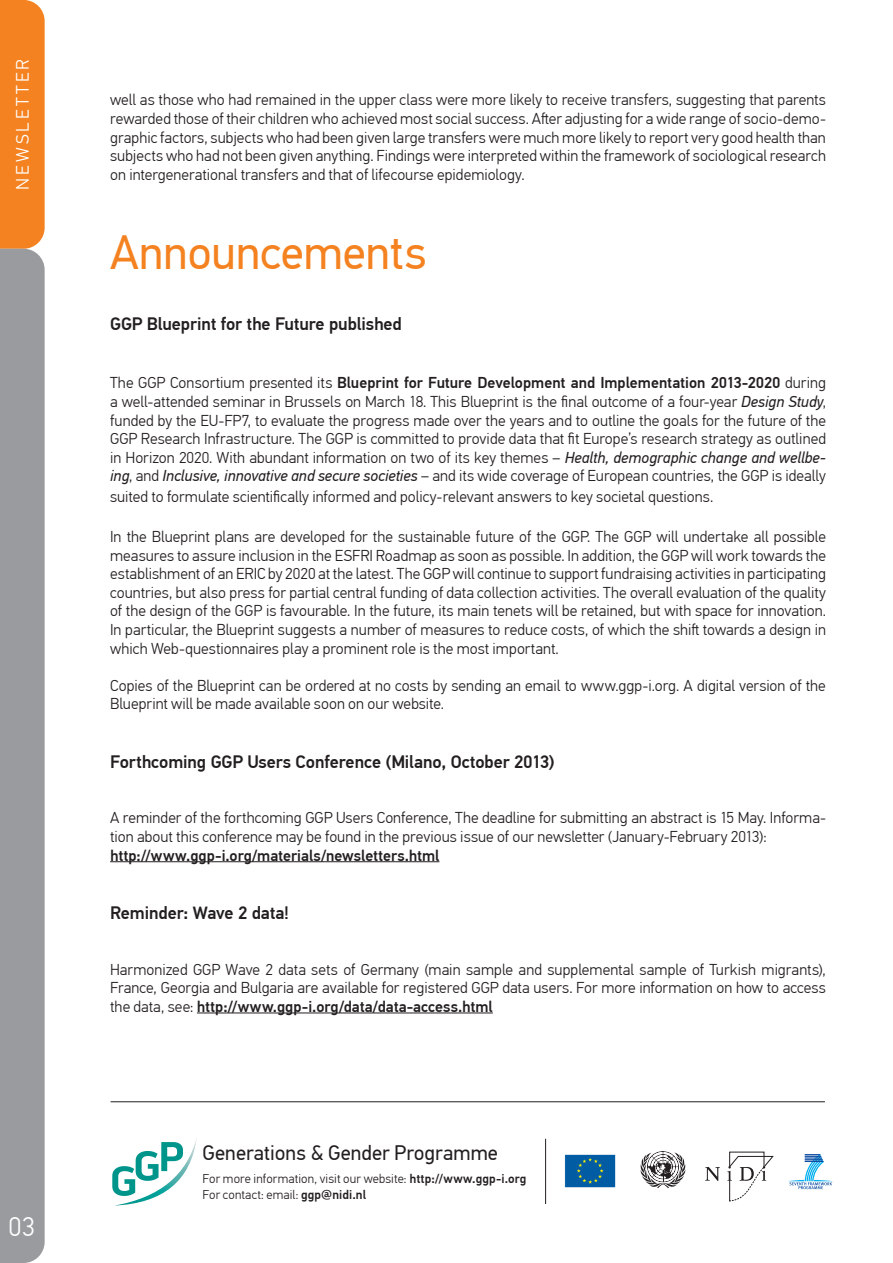
<style>
.page{position:relative;width:893px;height:1263px;background:#fff}
.page>*{position:absolute;margin:0;border:0;box-sizing:border-box;transform-origin:0 0}
.t1{font:48px "PF Din Text Pro";letter-spacing:-.005em;color:#f58220}
.t2{font:300 27px "PF Din Text Pro";color:#fff}
.t3{font:21px "PF Din Text Pro";color:#231f20}
.Abstract{font:500 18px "PF Din Text Pro";letter-spacing:-.01em;color:#231f20}
.t4{font:300 18px "PF Din Text Pro";letter-spacing:.155em;color:#fff}
.Abstract-2{font:300 15.75px/18.6px "PF Din Text Pro";color:#231f20;text-align:justify}
.Abstract-3{font:500 15.75px "PF Din Text Pro";color:#231f20}
.t5{font:300 12.75px "PF Din Text Pro";letter-spacing:.01em;color:#231f20}
.s1{font-weight:500}
.s2{font-weight:400;font-style:italic}
</style>
<div class="page">
<img style="left:118px;top:1140px;width:79px;height:65px">
<svg style="left:112px;top:1142px;width:71px;height:54px"></svg>
<svg style="left:788px;top:1154px;width:45px;height:35px"></svg>
<div style="left:564px;top:1154px;width:52px;height:34px;background:#015ca3"></div>
<div style="left:564px;top:1154px;width:52px;height:34px;border:1px solid #fff"></div>
<svg style="left:577px;top:1158px;width:27px;height:26px"></svg>
<svg style="left:641px;top:1151px;width:44px;height:37px"></svg>
<svg style="left:705px;top:1167px;width:15px;height:14px"></svg>
<svg style="left:727px;top:1156px;width:47px;height:45px"></svg>
<hr style="left:545px;top:1139px;width:1px;height:65px;background:#231f20">
<div style="left:0;top:0;width:45px;height:249px;background:#f58220"></div>
<div style="left:0;top:249px;width:45px;height:1014px;background:#999b9e"></div>
<hr style="left:111px;top:1101px;width:714px;height:1px;background:#231f20">
<hr style="left:110px;top:861px;width:329px;height:1px;background:#231f20">
<hr style="left:197px;top:1012px;width:296px;height:1px;background:#231f20">
<p class="t4" style="left:12px;top:190px;width:132px;rotate:-90deg">NEWSLETTER</p>
<p class="t2" style="left:9px;top:1211px;width:28px">03</p>
<p class="Abstract-2" style="left:110px;top:91px;width:717px">well as those who had remained in the upper class were more likely to receive transfers, suggesting that parents rewarded those of their children who achieved most social success. After adjusting for a wide range of socio-demo&shy;graphic factors, subjects who had been given large transfers were much more likely to report very good health than subjects who had not been given anything. Findings were interpreted within the framework of sociological research on intergenerational transfers and that of lifecourse epidemiology.</p>
<p class="t1" style="left:110px;top:225px;width:318px">Announcements</p>
<p class="Abstract" style="left:110px;top:313px;width:293px">GGP Blueprint for the Future published</p>
<p class="Abstract-2" style="left:110px;top:374px;width:717px">The GGP Consortium presented its <span class="s1">Blueprint for Future Development and Implementation 2013-2020</span> during a well-attended seminar in Brussels on March 18. This Blueprint is the final outcome of a four-year <span class="s2">Design Study</span>, funded by the EU-FP7, to evaluate the progress made over the years and to outline the goals for the future of the GGP Research Infrastructure. The GGP is committed to provide data that fit Europe’s research strategy as outlined in Horizon 2020. With abundant information on two of its key themes – <span class="s2">Health, demographic change and wellbe&shy;ing</span>, and <span class="s2">Inclusive, innovative and secure societies</span> – and its wide coverage of European countries, the GGP is ideally</p>
<p class="Abstract-2" style="left:110px;top:488px;width:605px">suited to formulate scientifically informed and policy-relevant answers to key societal questions.</p>
<p class="Abstract-2" style="left:110px;top:527px;width:717px">In the Blueprint plans are developed for the sustainable future of the GGP. The GGP will undertake all possible measures to assure inclusion in the ESFRI Roadmap as soon as possible. In addition, the GGP will work towards the establishment of an ERIC by 2020 at the latest. The GGP will continue to support fundraising activities in participating countries, but also press for partial central funding of data collection activities. The overall evaluation of the quality of the design of the GGP is favourable. In the future, its main tenets will be retained, but with space for innovation.<br>In particular, the Blueprint suggests a number of measures to reduce costs, of which the shift towards a design in which Web-questionnaires play a prominent role is the most important.</p>
<p class="Abstract-2" style="left:110px;top:676px;width:717px">Copies of the Blueprint can be ordered at no costs by sending an email to www.ggp-i.org. A digital version of the<br>Blueprint will be made available soon on our website.</p>
<p class="Abstract" style="left:110px;top:750px;width:446px">Forthcoming GGP Users Conference (Milano, October 2013)</p>
<p class="Abstract-2" style="left:110px;top:809px;width:717px">A reminder of the forthcoming GGP Users Conference, The deadline for submitting an abstract is 15 May. Informa&shy;tion about this conference may be found in the previous issue of our newsletter (January-February 2013):</p>
<p class="Abstract-3" style="left:110px;top:846px;width:331px">http://www.ggp-i.org/materials/newsletters.html</p>
<p class="Abstract" style="left:110px;top:902px;width:180px">Reminder: Wave 2 data!</p>
<p class="Abstract-2" style="left:110px;top:960px;width:717px">Harmonized GGP Wave 2 data sets of Germany (main sample and supplemental sample of Turkish migrants), France, Georgia and Bulgaria are available for registered GGP data users. For more information on how to access the data, see: <span class="s1">http://www.ggp-i.org/data/data-access.html</span></p>
<p class="t3" style="left:203px;top:1140px;width:297px">Generations &amp; Gender Programme</p>
<p class="t5" style="left:203px;top:1171px;width:321px">For more information, visit our website: <span class="s1">http://www.ggp-i.org</span></p>
<p class="t5" style="left:203px;top:1188px;width:165px">For contact: email: <span class="s1">ggp@nidi.nl</span></p>
</div>
